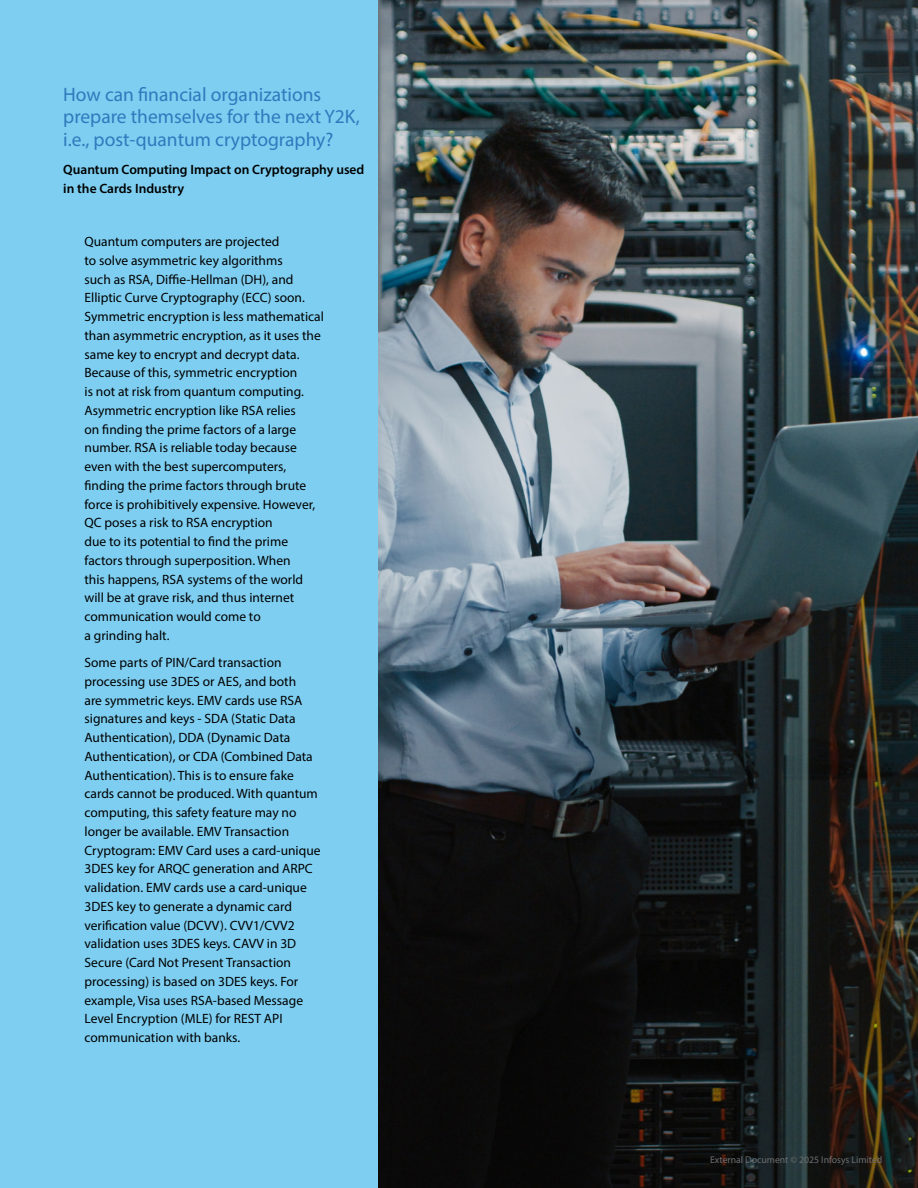
<style>
.page{position:relative;width:918px;height:1188px;background:#fff}
.page>*{position:absolute;margin:0;border:0;box-sizing:border-box;transform-origin:0 0}
.t1{font:19.5px/22.5px "Myriad Pro";color:#2f7abd}
.t2{font:13.5px/18.8px "Myriad Pro";color:#000101}
.t3{font:600 13.5px/19.5px "Myriad Pro";color:#000101}
.t4{font:9.75px "Myriad Pro";color:#6d6e71}
</style>
<div class="page">
<img style="left:378px;top:0;width:540px;height:1188px">
<div style="left:0;top:0;width:378px;height:1188px;background:#7ecef1"></div>
<h1 class="t1" style="left:63px;top:83px;width:298px">How can financial organizations prepare themselves for the next Y2K, i.e., post-quantum cryptography?</h1>
<p class="t3" style="left:63px;top:159px;width:303px">Quantum Computing Impact on Cryptography used in the Cards Industry</p>
<p class="t2" style="left:85px;top:232px;width:241px">Quantum computers are projected<br>to solve asymmetric key algorithms<br>such as RSA, Diffie-Hellman (DH), and Elliptic Curve Cryptography (ECC) soon.<br>Symmetric encryption is less mathematical than asymmetric encryption, as it uses the same key to encrypt and decrypt data.<br>Because of this, symmetric encryption<br>is not at risk from quantum computing.<br>Asymmetric encryption like RSA relies<br>on finding the prime factors of a large number. RSA is reliable today because even with the best supercomputers, finding the prime factors through brute force is prohibitively expensive. However, QC poses a risk to RSA encryption<br>due to its potential to find the prime factors through superposition. When<br>this happens, RSA systems of the world will be at grave risk, and thus internet communication would come to<br>a grinding halt.</p>
<p class="t2" style="left:85px;top:653px;width:238px">Some parts of PIN/Card transaction processing use 3DES or AES, and both<br>are symmetric keys. EMV cards use RSA signatures and keys - SDA (Static Data Authentication), DDA (Dynamic Data Authentication), or CDA (Combined Data Authentication). This is to ensure fake cards cannot be produced. With quantum computing, this safety feature may no longer be available. EMV Transaction Cryptogram: EMV Card uses a card-unique 3DES key for ARQC generation and ARPC validation. EMV cards use a card-unique 3DES key to generate a dynamic card verification value (DCVV). CVV1/CVV2 validation uses 3DES keys. CAVV in 3D Secure (Card Not Present Transaction processing) is based on 3DES keys. For example, Visa uses RSA-based Message Level Encryption (MLE) for REST API communication with banks.</p>
<p class="t4" style="left:710px;top:1154px;width:174px">External Document © 2025 Infosys Limited</p>
</div>
